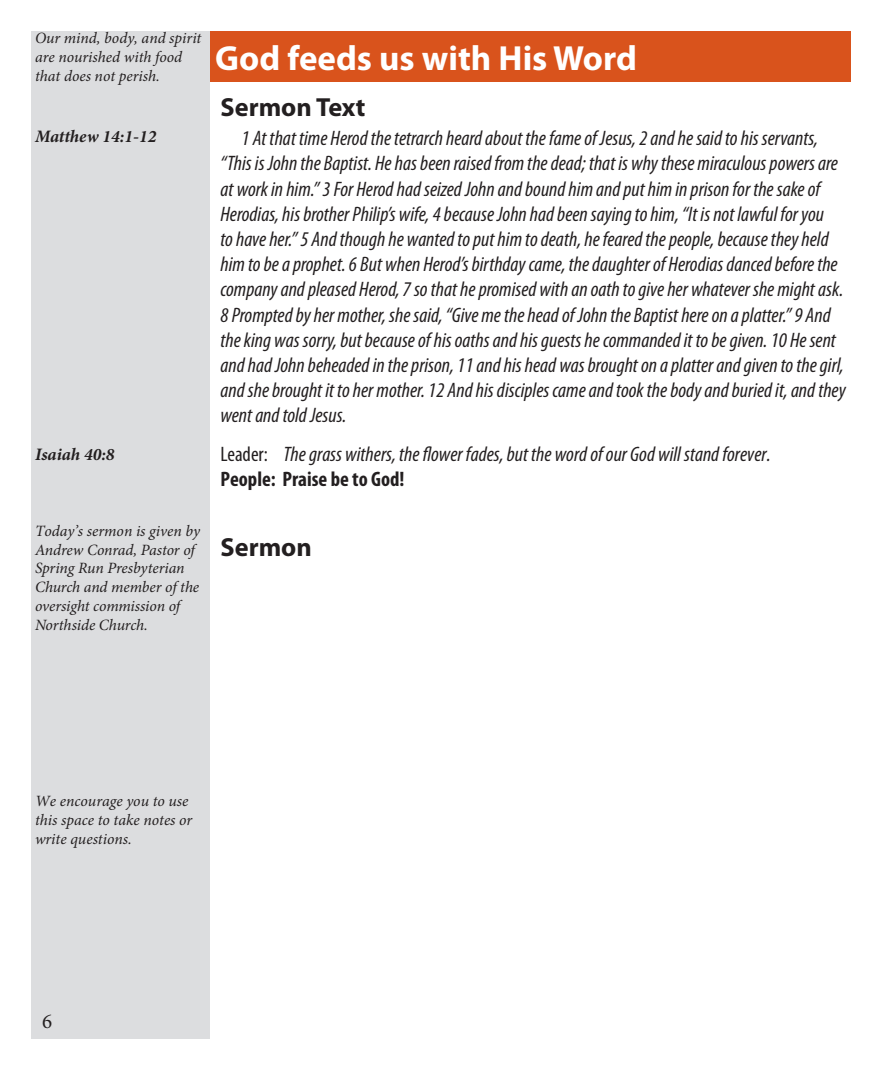
<style>
.page{position:relative;width:882px;height:1071px;background:#fff}
.page>*{position:absolute;margin:0;border:0;box-sizing:border-box;transform-origin:0 0}
.t1{font:700 35px "Myriad Pro";color:#fff}
.t2{font:700 26.25px "Myriad Pro";color:#231f20}
.t3{font:italic condensed 21px/25.2px "Myriad Pro";color:#231f20}
.t4{font:700 condensed 21px "Myriad Pro";color:#231f20}
.t5{font:21px "Minion Pro";color:#231f20}
.t6{font:italic 700 17.5px "Minion Pro";color:#231f20}
.t7{font:italic 15.75px/18.9px "Minion Pro";color:#231f20}
.s1{font-style:normal}
</style>
<div class="page">
<div style="left:32px;top:32px;width:178px;height:1008px;background:#dcdddf"></div>
<div style="left:210px;top:32px;width:640px;height:50px;background:#d9531c"></div>
<p class="t7" style="left:35px;top:28px;width:168px">Our mind, body, and spirit are nourished with food that does not perish.</p>
<p class="t1" style="left:215px;top:35px;width:423px">God feeds us with His Word</p>
<p class="t2" style="left:220px;top:90px;width:146px">Sermon Text</p>
<p class="t6" style="left:35px;top:124px;width:123px">Matthew 14:1-12</p>
<p class="t3" style="left:220px;top:125px;width:627px;text-indent:21px">1 At that time Herod the tetrarch heard about the fame of Jesus, 2 and he said to his servants, “This is John the Baptist. He has been raised from the dead; that is why these miraculous powers are at work in him.” 3 For Herod had seized John and bound him and put him in prison for the sake of Herodias, his brother Philip’s wife, 4 because John had been saying to him, “It is not lawful for you<br>to have her.” 5 And though he wanted to put him to death, he feared the people, because they held him to be a prophet. 6 But when Herod’s birthday came, the daughter of Herodias danced before the company and pleased Herod, 7 so that he promised with an oath to give her whatever she might ask.<br>8 Prompted by her mother, she said, “Give me the head of John the Baptist here on a platter.” 9 And the king was sorry, but because of his oaths and his guests he commanded it to be given. 10 He sent and had John beheaded in the prison, 11 and his head was brought on a platter and given to the girl, and she brought it to her mother. 12 And his disciples came and took the body and buried it, and they went and told Jesus.</p>
<p class="t6" style="left:35px;top:442px;width:81px">Isaiah 40:8</p>
<p class="t7" style="left:35px;top:521px;width:167px">Today’s sermon is given by<br>Andrew Conrad, Pastor of<br>Spring Run Presbyterian<br>Church and member of the oversight commission of<br>Northside Church.</p>
<p class="t3" style="left:220px;top:441px;width:552px"><span class="s1">Leader:</span> The grass withers, the flower fades, but the word of our God will stand forever.</p>
<p class="t4" style="left:220px;top:466px;width:185px">People: Praise be to God!</p>
<p class="t2" style="left:220px;top:530px;width:93px">Sermon</p>
<p class="t7" style="left:35px;top:792px;width:159px">We encourage you to use this space to take notes or write questions.</p>
<p class="t5" style="left:42px;top:1007px;width:12px">6</p>
</div>
